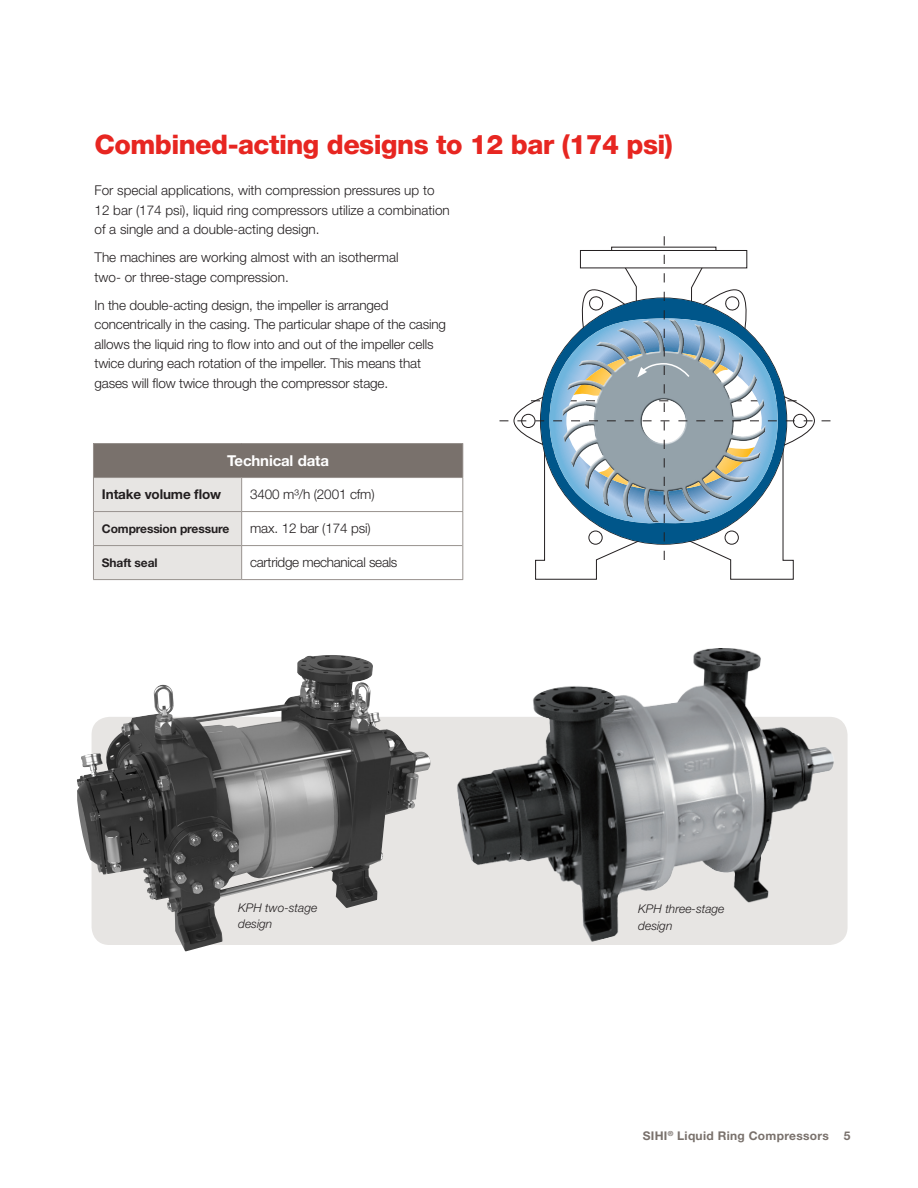
<style>
.page{position:relative;width:918px;height:1188px;background:#fff}
.page>*{position:absolute;margin:0;border:0;box-sizing:border-box;transform-origin:0 0}
.Headline_Level_1__re{font:800 27px "Helvetica Neue LT Std";letter-spacing:-.02em;color:#e72621}
.Table_Column_Head__w{font:700 15px "Helvetica Neue LT Std";letter-spacing:-.01em;color:#fff}
.Body_copy{font:300 13.5px/19.5px "Helvetica Neue LT Std";letter-spacing:-.01em;color:#231f20}
.Table_text{font:300 13.5px "Helvetica Neue LT Std";letter-spacing:-.02em;color:#231f20}
.Table_Row_Header__bl{font:700 13.5px "Helvetica Neue LT Std";letter-spacing:-.01em;color:#231f20}
.t1{font:italic 300 12px/16.5px "Helvetica Neue LT Std";color:#231f20}
.Table_Row_Header__bl-2{font:700 12px "Helvetica Neue LT Std";letter-spacing:-.01em;color:#231f20}
.t2{font:700 12px "Helvetica Neue LT Std";letter-spacing:.025em;color:#79716c}
</style>
<div class="page">
<svg style="left:92px;top:717px;width:756px;height:228px;background:#aeadab"></svg>
<div style="left:93px;top:444px;width:370px;height:34px;background:#79716c"></div>
<div style="left:94px;top:478px;width:149px;height:101px;background:#e7e5e3"></div>
<hr style="left:93px;top:444px;width:1px;height:34px;background:#98928e">
<hr style="left:93px;top:443px;width:149px;height:1px;background:#98928e">
<hr style="left:242px;top:443px;width:221px;height:1px;background:#98928e">
<hr style="left:94px;top:477px;width:148px;height:1px;background:#98928e">
<hr style="left:462px;top:444px;width:1px;height:33px;background:#98928e">
<hr style="left:242px;top:477px;width:221px;height:1px;background:#98928e">
<hr style="left:93px;top:478px;width:1px;height:34px;background:#98928e">
<hr style="left:241px;top:478px;width:1px;height:33px;background:#98928e">
<hr style="left:462px;top:478px;width:1px;height:33px;background:#98928e">
<hr style="left:93px;top:512px;width:1px;height:33px;background:#98928e">
<hr style="left:93px;top:546px;width:1px;height:33px;background:#98928e">
<hr style="left:94px;top:511px;width:148px;height:1px;background:#98928e">
<hr style="left:93px;top:545px;width:149px;height:1px;background:#98928e">
<hr style="left:93px;top:579px;width:149px;height:1px;background:#98928e">
<hr style="left:241px;top:512px;width:1px;height:33px;background:#98928e">
<hr style="left:241px;top:546px;width:1px;height:33px;background:#98928e">
<hr style="left:242px;top:511px;width:221px;height:1px;background:#98928e">
<hr style="left:462px;top:512px;width:1px;height:34px;background:#98928e">
<hr style="left:462px;top:546px;width:1px;height:33px;background:#98928e">
<hr style="left:242px;top:545px;width:220px;height:1px;background:#98928e">
<hr style="left:242px;top:579px;width:221px;height:1px;background:#98928e">
<img style="left:77px;top:655px;width:236px;height:245px">
<svg style="left:500px;top:236px;width:330px;height:344px"></svg>
<img style="left:452px;top:648px;width:385px;height:297px">
<p class="Headline_Level_1__re" style="left:94px;top:129px;width:580px">Combined-acting designs to 12 bar (174 psi)</p>
<p class="Body_copy" style="left:94px;top:180px;width:357px">For special applications, with compression pressures up to<br>12 bar (174 psi), liquid ring compressors utilize a combination of a single and a double-acting design.</p>
<p class="Body_copy" style="left:94px;top:247px;width:306px">The machines are working almost with an isothermal two- or three-stage compression.</p>
<p class="Body_copy" style="left:94px;top:295px;width:353px">In the double-acting design, the impeller is arranged concentrically in the casing. The particular shape of the casing allows the liquid ring to flow into and out of the impeller cells twice during each rotation of the impeller. This means that gases will flow twice through the compressor stage.</p>
<p class="Table_Column_Head__w" style="left:227px;top:451px;width:103px">Technical data</p>
<p class="Table_Row_Header__bl" style="left:102px;top:486px;width:121px">Intake volume flow</p>
<p class="Table_text" style="left:250px;top:486px;width:126px">3400 m³/h (2001 cfm)</p>
<p class="Table_Row_Header__bl-2" style="left:102px;top:521px;width:129px">Compression pressure</p>
<p class="Table_text" style="left:250px;top:520px;width:122px">max. 12 bar (174 psi)</p>
<p class="Table_Row_Header__bl-2" style="left:102px;top:555px;width:57px">Shaft seal</p>
<p class="Table_text" style="left:250px;top:554px;width:149px">cartridge mechanical seals</p>
<p class="t1" style="left:238px;top:899px;width:81px">KPH two-stage design</p>
<p class="t1" style="left:638px;top:900px;width:88px">KPH three-stage design</p>
<p class="t2" style="left:643px;top:1128px;width:209px">SIHI<sup>®</sup> Liquid Ring Compressors 5</p>
</div>
